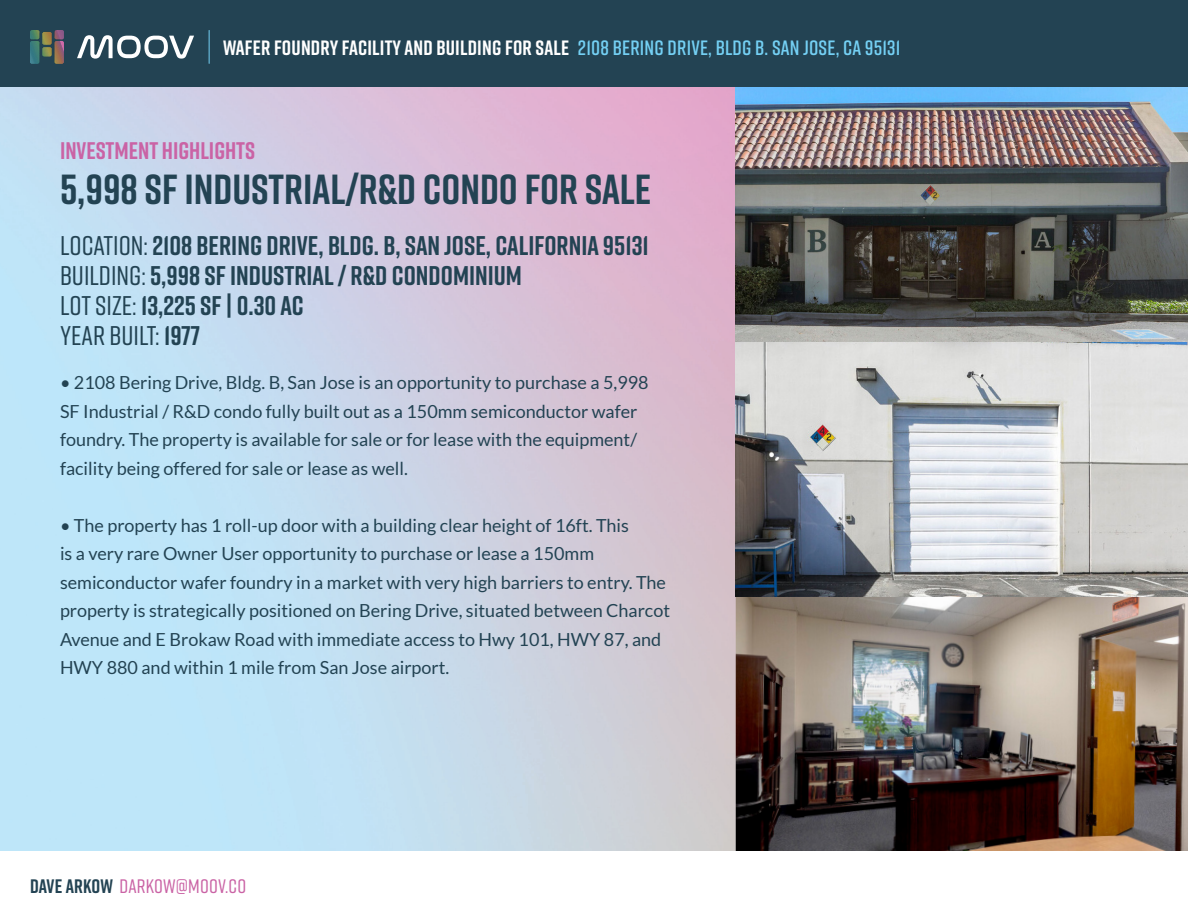
<style>
.page{position:relative;width:1188px;height:918px;background:#fff}
.page>*{position:absolute;margin:0;border:0;box-sizing:border-box;transform-origin:0 0}
.t1{font:700 42px "Rift";color:#234353}
.t2{font:700 27px/30px "Rift";color:#234353}
.t3{font:700 24px "Rift";color:#ca63a5}
.t4{font:700 20.7px "Rift";letter-spacing:.01em;color:#fff}
.t5{font:500 19.5px "Rift";letter-spacing:.01em;color:#ca63a5}
.t6{font:18px/28.5px "Lato";color:#234353}
.s1{font-weight:600;color:#74d0f4}
.s2{font-weight:500}
.s3{font-weight:700;color:#234353}
</style>
<div class="page">
<img style="left:0;top:86px;width:736px;height:765px">
<img style="left:736px;top:86px;width:452px;height:765px">
<div style="left:0;top:0;width:1188px;height:86px;background:#234353"></div>
<svg style="left:77px;top:35px;width:117px;height:24px"></svg>
<svg style="left:30px;top:30px;width:34px;height:34px"></svg>
<hr style="left:209px;top:30px;width:1px;height:34px;background:#74d0f4">
<p class="t4" style="left:223px;top:33px;width:679px">WAFER FOUNDRY FACILITY AND BUILDING FOR SALE <span class="s1">2108 BERING DRIVE, BLDG B. SAN JOSE, CA 95131</span></p>
<h3 class="t3" style="left:60px;top:133px;width:197px">INVESTMENT HIGHLIGHTS</h3>
<h1 class="t1" style="left:60px;top:159px;width:593px">5,998 SF INDUSTRIAL/R&amp;D CONDO FOR SALE</h1>
<h2 class="t2" style="left:60px;top:230px;width:590px"><span class="s2">LOCATION:</span> 2108 BERING DRIVE, BLDG. B, SAN JOSE, CALIFORNIA 95131<br><span class="s2">BUILDING:</span> 5,998 SF INDUSTRIAL / R&amp;D CONDOMINIUM<br><span class="s2">LOT SIZE:</span> 13,225 SF | 0.30 AC<br><span class="s2">YEAR BUILT:</span> 1977</h2>
<p class="t6" style="left:60px;top:368px;width:590px">• 2108 Bering Drive, Bldg. B, San Jose is an opportunity to purchase a 5,998<br>SF Industrial / R&amp;D condo fully built out as a 150mm semiconductor wafer foundry. The property is available for sale or for lease with the equipment/ facility being offered for sale or lease as well.</p>
<p class="t6" style="left:60px;top:511px;width:612px">• The property has 1 roll-up door with a building clear height of 16ft. This<br>is a very rare Owner User opportunity to purchase or lease a 150mm semiconductor wafer foundry in a market with very high barriers to entry. The property is strategically positioned on Bering Drive, situated between Charcot Avenue and E Brokaw Road with immediate access to Hwy 101, HWY 87, and HWY 880 and within 1 mile from San Jose airport.</p>
<p class="t5" style="left:30px;top:873px;width:218px"><span class="s3">DAVE ARKOW</span> DARKOW@MOOV.CO</p>
</div>
